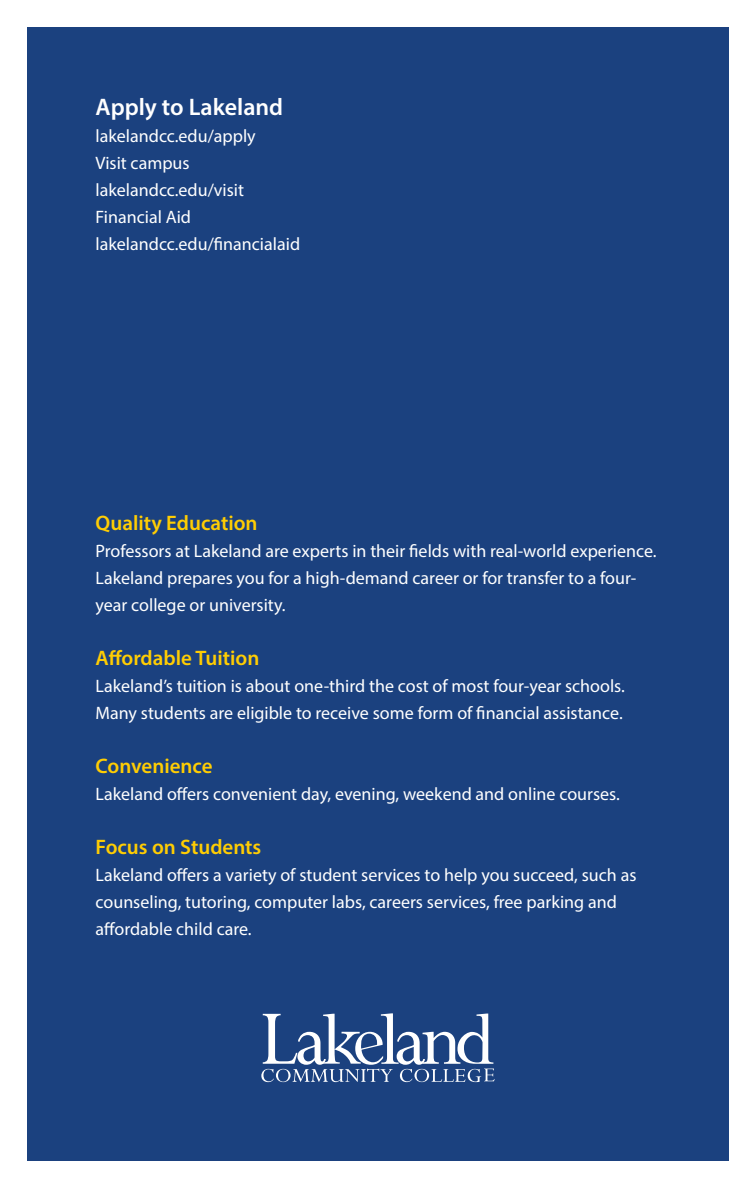
<style>
.page{position:relative;width:756px;height:1188px;background:#fff}
.page>*{position:absolute;margin:0;border:0;box-sizing:border-box;transform-origin:0 0}
.t1{font:600 24px "Myriad Pro";color:#fff}
.t2{font:600 21px "Myriad Pro";color:#ffcd03}
.t3{font:18px/27px "Myriad Pro";color:#fff}
</style>
<div class="page">
<div style="left:27px;top:27px;width:702px;height:1134px;background:#1b417f"></div>
<svg style="left:261px;top:1013px;width:234px;height:69px"></svg>
<h1 class="t1" style="left:96px;top:92px;width:189px">Apply to Lakeland</h1>
<p class="t3" style="left:96px;top:122px;width:206px">lakelandcc.edu/apply<br>Visit campus lakelandcc.edu/visit<br>Financial Aid lakelandcc.edu/financialaid</p>
<p class="t2" style="left:96px;top:509px;width:164px">Quality Education</p>
<p class="t3" style="left:96px;top:537px;width:563px">Professors at Lakeland are experts in their fields with real-world experience.<br>Lakeland prepares you for a high-demand career or for transfer to a four&shy;year college or university.</p>
<p class="t2" style="left:96px;top:644px;width:165px">Affordable Tuition</p>
<p class="t3" style="left:96px;top:672px;width:531px">Lakeland’s tuition is about one-third the cost of most four-year schools.<br>Many students are eligible to receive some form of financial assistance.</p>
<p class="t2" style="left:96px;top:752px;width:119px">Convenience</p>
<p class="t3" style="left:96px;top:780px;width:526px">Lakeland offers convenient day, evening, weekend and online courses.</p>
<p class="t2" style="left:96px;top:833px;width:167px">Focus on Students</p>
<p class="t3" style="left:96px;top:861px;width:542px">Lakeland offers a variety of student services to help you succeed, such as counseling, tutoring, computer labs, careers services, free parking and affordable child care.</p>
</div>
